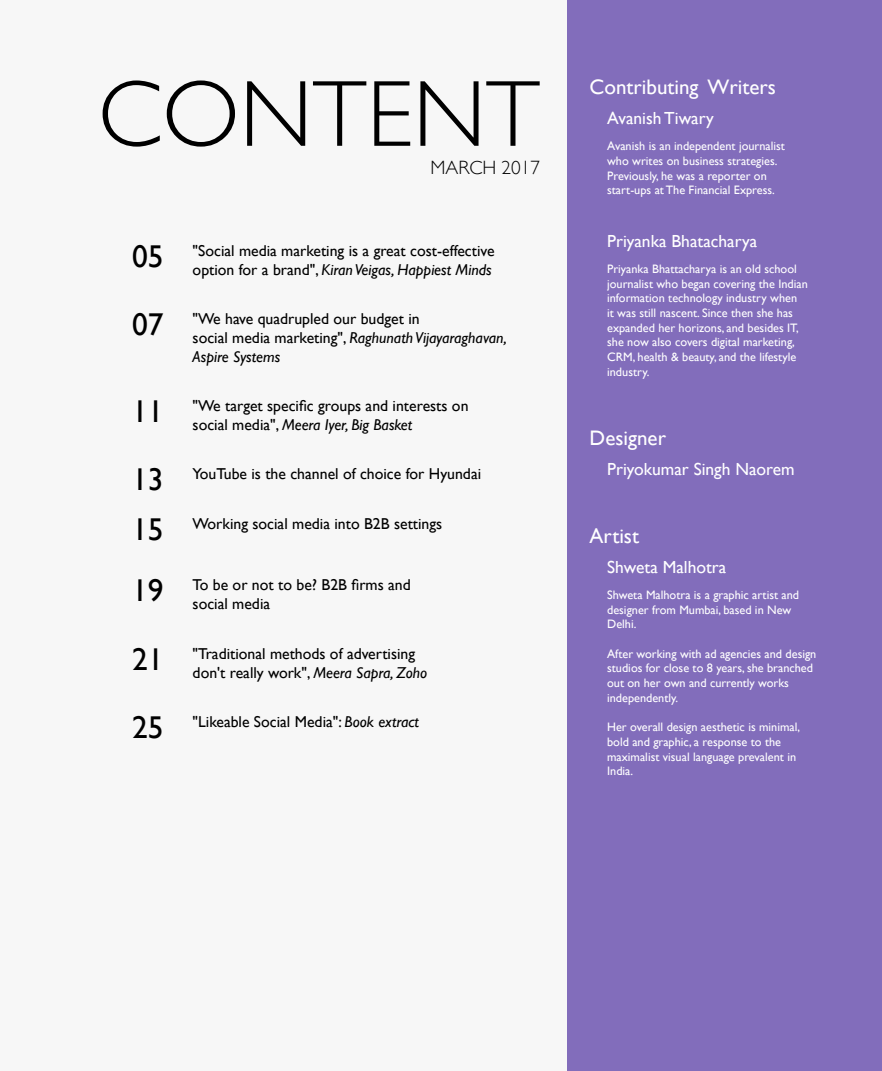
<style>
.page{position:relative;width:882px;height:1071px;background:#fff}
.page>*{position:absolute;margin:0;border:0;box-sizing:border-box;transform-origin:0 0}
.t1{font:300 94.5px "Gill Sans";color:#000}
.t2{font:31.5px/68.2px "Gill Sans";color:#000}
.t3{font:21px "Gill Sans";color:#fff}
.t4{font:300 19.25px "Gill Sans";color:#000}
.t5{font:17.5px "Gill Sans";color:#fff}
.t6{font:15.75px/18.9px "Gill Sans";color:#000}
.t7{font:12.25px/14.7px "Gill Sans";color:#fff}
.s1{font-style:italic}
</style>
<div class="page">
<div style="left:567px;top:0;width:315px;height:1071px;background:#826dbb"></div>
<h1 class="t1" style="left:98px;top:40px;width:444px">CONTENT</h1>
<h3 class="t4" style="left:431px;top:153px;width:111px">MARCH 2017</h3>
<h2 class="t2" style="left:132px;top:222px;width:33px">05<br>07</h2>
<h2 class="t2" style="left:132px;top:377px;width:33px;line-height:67.5px">11<br>13</h2>
<h2 class="t2" style="left:132px;top:498px;width:33px;line-height:60.9px">15<br>19</h2>
<h2 class="t2" style="left:132px;top:625px;width:33px">21<br>25</h2>
<p class="t6" style="left:193px;top:241px;width:304px">"Social media marketing is a great cost-effective option for a brand", <span class="s1">Kiran Veigas, Happiest Minds</span></p>
<p class="t6" style="left:193px;top:309px;width:316px">"We have quadrupled our budget in<br>social media marketing", <span class="s1">Raghunath Vijayaraghavan,<br>Aspire Systems</span></p>
<p class="t6" style="left:193px;top:396px;width:277px">"We target specific groups and interests on social media", <span class="s1">Meera Iyer, Big Basket</span></p>
<p class="t6" style="left:193px;top:464px;width:290px">YouTube is the channel of choice for Hyundai</p>
<p class="t6" style="left:193px;top:514px;width:251px">Working social media into B2B settings</p>
<p class="t6" style="left:193px;top:575px;width:220px">To be or not to be? B2B firms and social media</p>
<p class="t6" style="left:193px;top:644px;width:236px">"Traditional methods of advertising don't really work", <span class="s1">Meera Sapra, Zoho</span></p>
<p class="t6" style="left:193px;top:712px;width:228px">"Likeable Social Media": <span class="s1">Book extract</span></p>
<h3 class="t3" style="left:590px;top:75px;width:188px">Contributing Writers</h3>
<h3 class="t5" style="left:607px;top:108px;width:108px">Avanish Tiwary</h3>
<p class="t7" style="left:607px;top:139px;width:179px">Avanish is an independent journalist who writes on business strategies.<br>Previously, he was a reporter on start-ups at The Financial Express.</p>
<h3 class="t5" style="left:607px;top:231px;width:152px">Priyanka Bhatacharya</h3>
<p class="t7" style="left:607px;top:261px;width:202px">Priyanka Bhattacharya is an old school journalist who began covering the Indian information technology industry when<br>it was still nascent. Since then she has expanded her horizons, and besides IT, she now also covers digital marketing, CRM, health &amp; beauty, and the lifestyle industry.</p>
<h3 class="t3" style="left:590px;top:426px;width:78px">Designer</h3>
<h3 class="t5" style="left:607px;top:459px;width:189px">Priyokumar Singh Naorem</h3>
<h3 class="t3" style="left:590px;top:523px;width:51px">Artist</h3>
<h3 class="t5" style="left:607px;top:557px;width:121px">Shweta Malhotra</h3>
<p class="t7" style="left:607px;top:587px;width:194px">Shweta Malhotra is a graphic artist and designer from Mumbai, based in New<br>Delhi.</p>
<p class="t7" style="left:607px;top:646px;width:211px">After working with ad agencies and design studios for close to 8 years, she branched out on her own and currently works independently.</p>
<p class="t7" style="left:607px;top:720px;width:195px">Her overall design aesthetic is minimal, bold and graphic, a response to the maximalist visual language prevalent in<br>India.</p>
</div>
